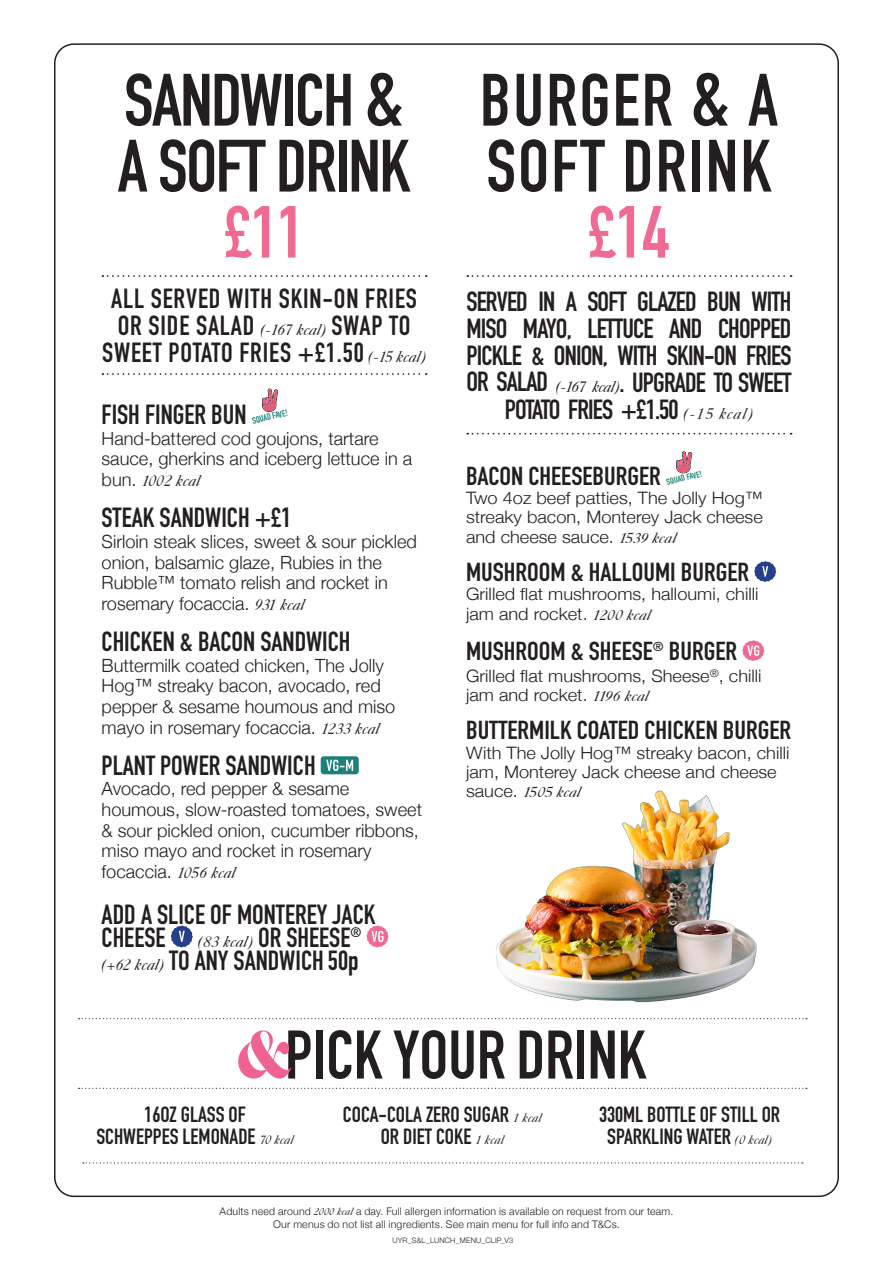
<style>
.page{position:relative;width:893px;height:1263px;background:#fff}
.page>*{position:absolute;margin:0;border:0;box-sizing:border-box;transform-origin:0 0}
.t1{font:700 72.75px/66px "DIN Condensed";letter-spacing:-.02em;color:#231f20}
.t2{font:700 72.75px/66px "DIN Condensed";letter-spacing:.03em;color:#231f20}
.t3{font:700 72.45px "DIN Condensed";color:#f16a93}
.t4{font:700 67.5px "DIN Condensed";color:#231f20}
.t5{font:700 27.3px/27px "DIN Condensed";letter-spacing:-.03em;color:#231f20;text-align:center}
.t6{font:700 27.3px/23px "DIN Condensed";color:#231f20}
.t7{font:700 27.3px/27px "DIN Condensed";letter-spacing:.03em;color:#231f20;text-align:center}
.t8{font:700 25.65px "DIN Condensed";color:#231f20;scale:1.06 1}
.t9{font:700 21.6px/22px "DIN Condensed";color:#231f20;text-align:center}
.t10{font:300 18.15px/20.7px "Helvetica Neue";color:#231f20}
.t11{font:300 17.1px/19.2px "Helvetica Neue";color:#231f20;scale:1.06 1}
.t12{font:15.9px "Caslon 540 ITALIC";color:#231f20}
.t13{font:15px "Caslon 540 ITALIC";color:#231f20;scale:1.06 1}
.t14{font:300 10.5px/13.5px "Helvetica Neue";letter-spacing:.02em;color:#231f20;text-align:center}
.t15{font:700 9.15px "DIN Condensed";color:#1c807b}
.t16{font:700 8.55px "DIN Condensed";color:#1c807b;scale:1.06 1}
.t17{font:300 7.5px "Helvetica Neue";letter-spacing:.02em;color:#231f20}
.s1{font-size:81.9px}
.s2{font-family:"Caslon 540 ITALIC";font-weight:400;font-size:15.9px}
.s3{font-family:"Helvetica Neue";font-weight:300;font-size:18.15px}
.s4{font-family:"Caslon 540 ITALIC";font-weight:400;font-size:15px}
.s5{font-family:"Helvetica Neue";font-weight:300;font-size:17.1px}
.s6{font-family:"Caslon 540 ITALIC";font-weight:400;font-size:12.6px}
.s7{font-family:"Caslon 540 ITALIC";font-weight:400}
</style>
<div class="page">
<svg style="left:467px;top:433px;width:324px;height:1px"></svg>
<svg style="left:467px;top:275px;width:324px;height:2px"></svg>
<svg style="left:676px;top:451px;width:16px;height:23px"></svg>
<svg style="left:754px;top:561px;width:22px;height:21px"></svg>
<svg style="left:742px;top:640px;width:22px;height:21px"></svg>
<svg style="left:83px;top:1162px;width:720px;height:1px"></svg>
<svg style="left:79px;top:1088px;width:728px;height:1px"></svg>
<svg style="left:238px;top:1030px;width:53px;height:48px"></svg>
<svg style="left:79px;top:1018px;width:728px;height:1px"></svg>
<svg style="left:262px;top:388px;width:16px;height:24px"></svg>
<div style="left:321px;top:756px;width:38px;height:18px;background:#1c807b;border-radius:3px"></div>
<svg style="left:326px;top:760px;width:27px;height:11px"></svg>
<svg style="left:171px;top:925px;width:22px;height:22px"></svg>
<svg style="left:366px;top:925px;width:22px;height:22px"></svg>
<svg style="left:102px;top:275px;width:325px;height:2px"></svg>
<svg style="left:102px;top:373px;width:325px;height:2px"></svg>
<img style="left:496px;top:790px;width:261px;height:213px">
<h1 class="t1" style="left:118px;top:67px;width:294px">SANDWICH <span class="s1">&amp;<br></span>A SOFT DRINK</h1>
<h2 class="t3" style="left:224px;top:183px;width:81px">£11</h2>
<h3 class="t7" style="left:102px;top:285px;width:325px">ALL SERVED WITH SKIN-ON FRIES<br>OR SIDE SALAD <span class="s2">(-167 kcal)</span> SWAP TO<br>SWEET POTATO FRIES +£1.50 <span class="s2">(-15 kcal)</span></h3>
<h3 class="t6" style="left:102px;top:403px;width:147px">FISH FINGER BUN</h3>
<p class="t15" style="left:251px;top:415px;width:38px;rotate:-13deg">SQUAD FAVE!</p>
<p class="t10" style="left:102px;top:427px;width:312px">Hand-battered cod goujons, tartare sauce, gherkins and iceberg lettuce in a</p>
<p class="t12" style="left:102px;top:471px;width:100px"><span class="s3">bun.</span> 1002 kcal</p>
<h3 class="t6" style="left:102px;top:506px;width:191px">STEAK SANDWICH +£1</h3>
<p class="t10" style="left:102px;top:530px;width:317px">Sirloin steak slices, sweet &amp; sour pickled onion, balsamic glaze, Rubies in the Rubble™ tomato relish and rocket in rosemary focaccia. <span class="s2">931 kcal</span></p>
<h3 class="t6" style="left:102px;top:630px;width:250px">CHICKEN &amp; BACON SANDWICH</h3>
<p class="t10" style="left:102px;top:653px;width:295px">Buttermilk coated chicken, The Jolly Hog™ streaky bacon, avocado, red pepper &amp; sesame houmous and miso mayo in rosemary focaccia. <span class="s2">1233 kcal</span></p>
<h3 class="t6" style="left:102px;top:754px;width:216px">PLANT POWER SANDWICH</h3>
<p class="t10" style="left:102px;top:777px;width:322px">Avocado, red pepper &amp; sesame houmous, slow-roasted tomatoes, sweet &amp; sour pickled onion, cucumber ribbons, miso mayo and rocket in rosemary focaccia. <span class="s2">1056 kcal</span></p>
<h3 class="t6" style="left:102px;top:902px;width:275px">ADD A SLICE OF MONTEREY JACK<br>CHEESE <span class="s2">(83 kcal)</span> OR SHEESE<sup>® </sup><span class="s2">(+62 kcal)</span> TO ANY SANDWICH 50p</h3>
<h1 class="t2" style="left:480px;top:67px;width:299px">BURGER <span class="s1">&amp;</span> A<br>SOFT DRINK</h1>
<h2 class="t3" style="left:588px;top:183px;width:82px">£14</h2>
<h3 class="t5" style="left:466px;top:287px;width:327px">SERVED IN A SOFT GLAZED BUN WITH<br>MISO MAYO, LETTUCE AND CHOPPED<br>PICKLE &amp; ONION, WITH SKIN-ON FRIES<br>OR SALAD <span class="s2">(-167 kcal)</span>. UPGRADE TO SWEET<br>POTATO FRIES +£1.50 <span class="s2">(-15 kcal)</span></h3>
<h3 class="t8" style="left:466px;top:459px;width:185px">BACON CHEESEBURGER</h3>
<p class="t16" style="left:665px;top:476px;width:35px;rotate:-13deg">SQUAD FAVE!</p>
<p class="t11" style="left:466px;top:487px;width:281px;text-align:justify">Two 4oz beef patties, The Jolly Hog™ streaky bacon, Monterey Jack cheese and cheese sauce. <span class="s4">1539 kcal</span></p>
<h3 class="t8" style="left:466px;top:555px;width:269px">MUSHROOM &amp; HALLOUMI BURGER</h3>
<p class="t11" style="left:466px;top:583px;width:277px">Grilled flat mushrooms, halloumi, chilli jam and rocket. <span class="s4">1200 kcal</span></p>
<h3 class="t8" style="left:466px;top:634px;width:257px">MUSHROOM &amp; SHEESE<sup>®</sup> BURGER</h3>
<p class="t11" style="left:466px;top:665px;width:280px">Grilled flat mushrooms, Sheese<sup>®</sup>, chilli jam and rocket. <span class="s4">1196 kcal</span></p>
<h3 class="t8" style="left:466px;top:713px;width:308px">BUTTERMILK COATED CHICKEN BURGER</h3>
<p class="t11" style="left:466px;top:741px;width:307px">With The Jolly Hog™ streaky bacon, chilli jam, Monterey Jack cheese and cheese</p>
<p class="t13" style="left:466px;top:783px;width:110px"><span class="s5">sauce.</span> 1505 kcal</p>
<h3 class="t4" style="left:285px;top:1009px;width:363px">PICK YOUR DRINK</h3>
<p class="t9" style="left:96px;top:1103px;width:199px">16OZ GLASS OF<br>SCHWEPPES LEMONADE <span class="s6">70 kcal</span></p>
<p class="t9" style="left:343px;top:1103px;width:200px">COCA-COLA ZERO SUGAR <span class="s6">1 kcal<br></span>OR DIET COKE <span class="s6">1 kcal</span></p>
<p class="t9" style="left:599px;top:1103px;width:183px">330ML BOTTLE OF STILL OR<br>SPARKLING WATER <span class="s6">(0 kcal)</span></p>
<p class="t14" style="left:220px;top:1203px;width:455px">Adults need around <span class="s7">2000 kcal</span> a day. Full allergen information is available on request from our team.<br>Our menus do not list all ingredients. See main menu for full info and T&amp;Cs.</p>
<p class="t17" style="left:392px;top:1235px;width:122px">UYR_S&amp;L_LUNCH_MENU_CLIP_V3</p>
</div>
